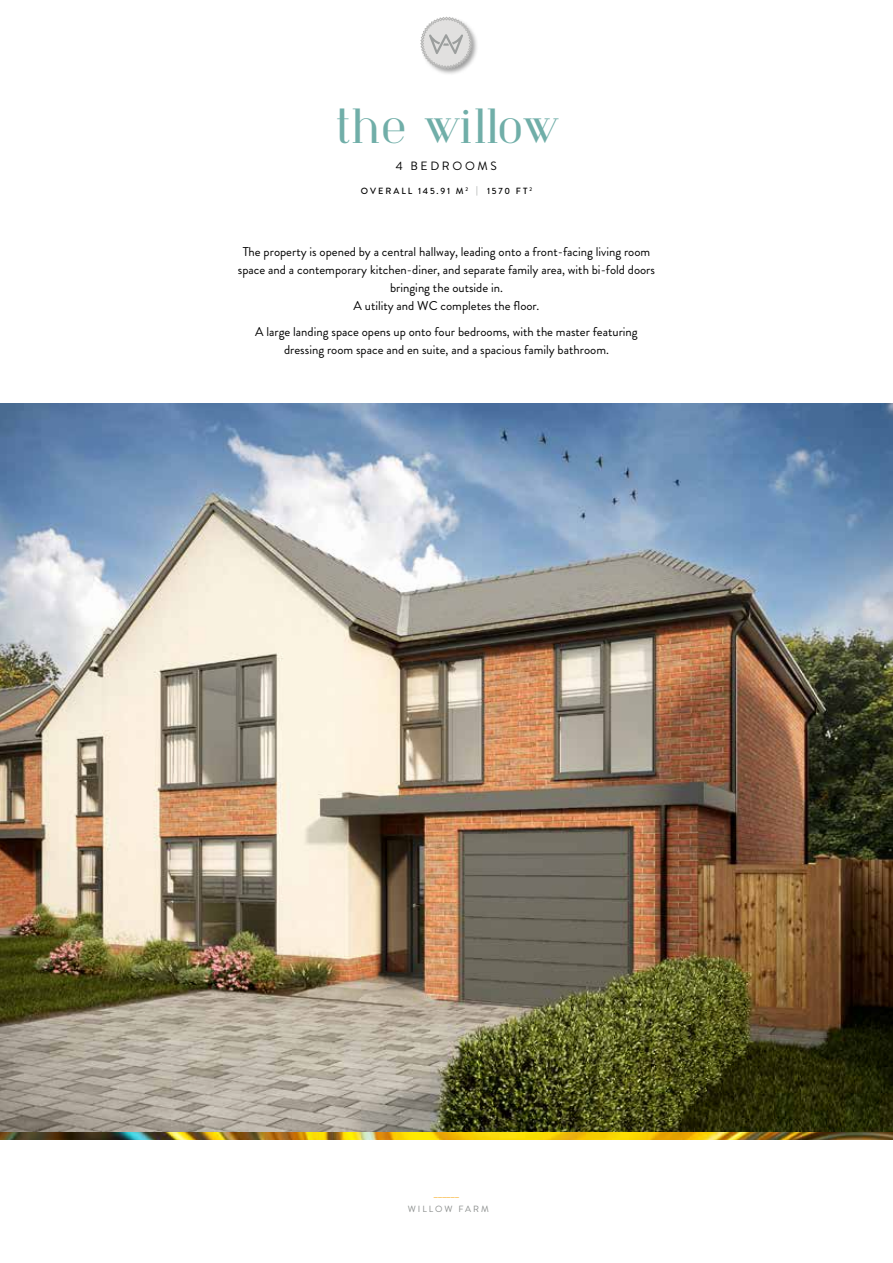
<style>
.page{position:relative;width:893px;height:1263px;background:#fff}
.page>*{position:absolute;margin:0;border:0;box-sizing:border-box;transform-origin:0 0}
.t1{font:37.5px "Architype Bayer Type";color:#70aea8}
.t2{font:12.75px/18px "Brandon Grotesque";color:#000;text-align:center}
.t3{font:12px "Brandon Grotesque";letter-spacing:.22em;color:#000}
.t4{font:12px "Brandon Grotesque";color:#f8b334}
.t5{font:500 9px "Brandon Grotesque";letter-spacing:.22em;color:#000}
.t6{font:9px "Brandon Grotesque";letter-spacing:.22em;color:#8b8e8d}
.s1{color:#8b8e8d}
</style>
<div class="page">
<div style="left:419px;top:16px;width:60px;height:60px;background:#000;opacity:.39"></div>
<svg style="left:420px;top:17px;width:52px;height:52px"></svg>
<img style="left:0;top:404px;width:893px;height:727px">
<h1 class="t1" style="left:335px;top:106px;width:223px">the willow</h1>
<p class="t3" style="left:396px;top:158px;width:103px">4 BEDROOMS</p>
<p class="t5" style="left:361px;top:184px;width:173px">OVERALL 145.91 M <sup>2</sup> <span class="s1">|</span> 1570 FT <sup>2</sup></p>
<p class="t2" style="left:238px;top:242px;width:419px">The property is opened by a central hallway, leading onto a front-facing living room space and a contemporary kitchen-diner, and separate family area, with bi-fold doors bringing the outside in.<br>A utility and WC completes the floor.</p>
<p class="t2" style="left:255px;top:323px;width:384px">A large landing space opens up onto four bedrooms, with the master featuring dressing room space and en suite, and a spacious family bathroom.</p>
<p class="t4" style="left:433px;top:1184px;width:28px">______</p>
<p class="t6" style="left:408px;top:1203px;width:83px">WILLOW FARM</p>
</div>
